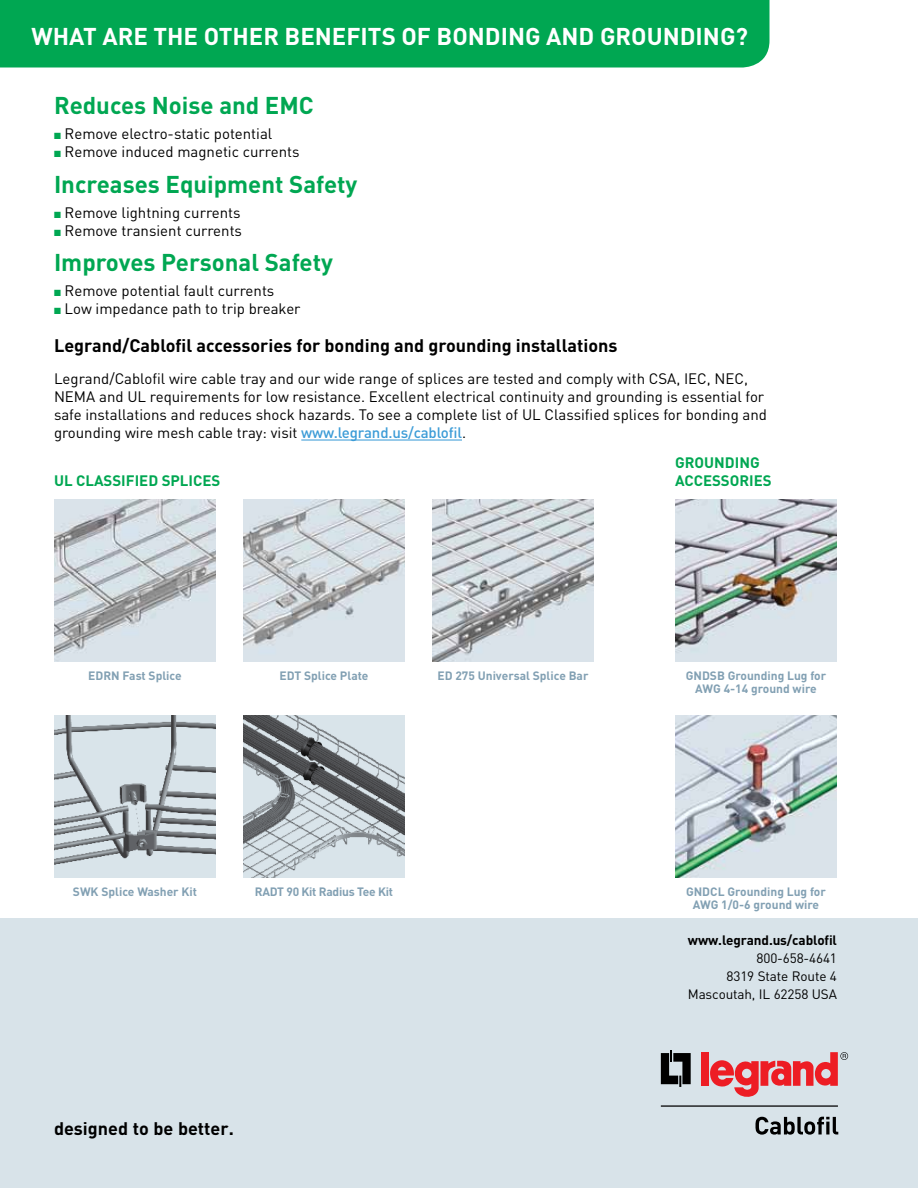
<style>
.page{position:relative;width:918px;height:1188px;background:#fff}
.page>*{position:absolute;margin:0;border:0;box-sizing:border-box;transform-origin:0 0}
.t1{font:700 24px "DIN";color:#00a752}
.t2{font:700 24px "DIN";color:#fff}
.t3{font:700 18px "DIN";color:#000}
.t4{font:15px/18px "DIN";color:#000}
.t5{font:700 15px "DIN";color:#00a752}
.t6{font:13.5px/18px "DIN";letter-spacing:-.01em;color:#000;text-align:right}
.t7{font:700 13.5px "DIN";letter-spacing:-.01em;color:#000}
.t8{font:700 12px/13.5px "DIN";color:#82a0b3;text-align:center}
.t9{font:700 12px "DIN";letter-spacing:-.02em;color:#82a0b3}
.s1{color:#00a752}
.s2{font-weight:500;color:#3c9cd7}
</style>
<div class="page">
<div style="left:0;top:0;width:770px;height:68px;background:#00a752"></div>
<div style="left:0;top:918px;width:918px;height:270px;background:#d8e3e9"></div>
<svg style="left:661px;top:1050px;width:30px;height:37px"></svg>
<div style="left:701px;top:1052px;width:8px;height:34px;background:#ed1d24"></div>
<svg style="left:710px;top:1052px;width:138px;height:45px"></svg>
<hr style="left:661px;top:1105px;width:177px;height:2px;background:#000">
<svg style="left:755px;top:1117px;width:83px;height:18px"></svg>
<img style="left:54px;top:500px;width:162px;height:162px">
<img style="left:54px;top:716px;width:162px;height:162px">
<img style="left:432px;top:500px;width:162px;height:162px">
<img style="left:243px;top:500px;width:162px;height:162px">
<img style="left:243px;top:716px;width:162px;height:162px">
<img style="left:675px;top:500px;width:162px;height:162px">
<img style="left:675px;top:716px;width:162px;height:162px">
<hr style="left:301px;top:439px;width:161px;height:2px;background:#3c9cd7">
<h1 class="t2" style="left:32px;top:21px;width:87px">What are</h1>
<h1 class="t2" style="left:153px;top:21px;width:147px">theother bene</h1>
<h1 class="t2" style="left:346px;top:21px;width:26px">fits</h1>
<h1 class="t2" style="left:401px;top:21px;width:51px">of bonding</h1>
<h1 class="t2" style="left:546px;top:21px;width:17px">and</h1>
<h1 class="t2" style="left:600px;top:21px;width:16px">grounding</h1>
<h1 class="t2" style="left:736px;top:21px;width:14px">?</h1>
<h1 class="t1" style="left:54px;top:90px;width:261px">Reduces Noise and EMC</h1>
<p class="t4" style="left:54px;top:125px;width:220px"><span class="s1">■</span> Remove electro-static potential</p>
<p class="t4" style="left:54px;top:143px;width:247px"><span class="s1">■</span> Remove induced magnetic currents</p>
<h1 class="t1" style="left:54px;top:168px;width:305px">Increases Equipment Safety</h1>
<p class="t4" style="left:54px;top:203px;width:188px"><span class="s1">■</span> Remove lightning currents</p>
<p class="t4" style="left:54px;top:221px;width:190px"><span class="s1">■</span> Remove transient currents</p>
<h1 class="t1" style="left:54px;top:247px;width:281px">Improves Personal Safety</h1>
<p class="t4" style="left:54px;top:281px;width:222px"><span class="s1">■</span> Remove potential fault currents</p>
<p class="t4" style="left:54px;top:299px;width:248px"><span class="s1">■</span> Low impedance path to trip breaker</p>
<p class="t3" style="left:54px;top:334px;width:565px">Legrand/Cablofil accessories for bonding and grounding installations</p>
<p class="t4" style="left:54px;top:369px;width:715px">Legrand/Cablofil wire cable tray and our wide range of splices are tested and comply with CSA, IEC, NEC, NEMA and UL requirements for low resistance. Excellent electrical continuity and grounding is essential for safe installations and reduces shock hazards. To see a complete list of UL Classified splices for bonding and grounding wire mesh cable tray: visit <span class="s2">www.legrand.us/cablofil</span>.</p>
<p class="t5" style="left:675px;top:453px;width:20px">Grounding</p>
<p class="t5" style="left:54px;top:471px;width:41px">UL Classi</p>
<p class="t5" style="left:126px;top:471px;width:18px">fied</p>
<p class="t5" style="left:162px;top:471px;width:18px">Splices</p>
<p class="t5" style="left:675px;top:471px;width:19px">Accessories</p>
<p class="t8" style="left:88px;top:668px;width:95px">EDRN Fast Splice</p>
<p class="t8" style="left:279px;top:668px;width:91px">EDT Splice Plate</p>
<p class="t8" style="left:438px;top:668px;width:152px">ED 275 Universal Splice Bar</p>
<p class="t8" style="left:686px;top:668px;width:142px">GNDSB Grounding Lug for<br>AWG 4-14 ground wire</p>
<p class="t8" style="left:73px;top:884px;width:126px">SWK Splice Washer Kit</p>
<p class="t9" style="left:255px;top:884px;width:140px">RADT 90 Kit Radius Tee Kit</p>
<p class="t3" style="left:54px;top:1117px;width:181px">designed to be better.</p>
<p class="t8" style="left:686px;top:884px;width:141px">GNDCL Grounding Lug for<br>AWG 1/0-6 ground wire</p>
<p class="t7" style="left:688px;top:931px;width:151px">www.legrand.us/cablofil</p>
<p class="t6" style="left:688px;top:949px;width:151px">800-658-4641<br>8319 State Route 4<br>Mascoutah, IL 62258 USA</p>
</div>
